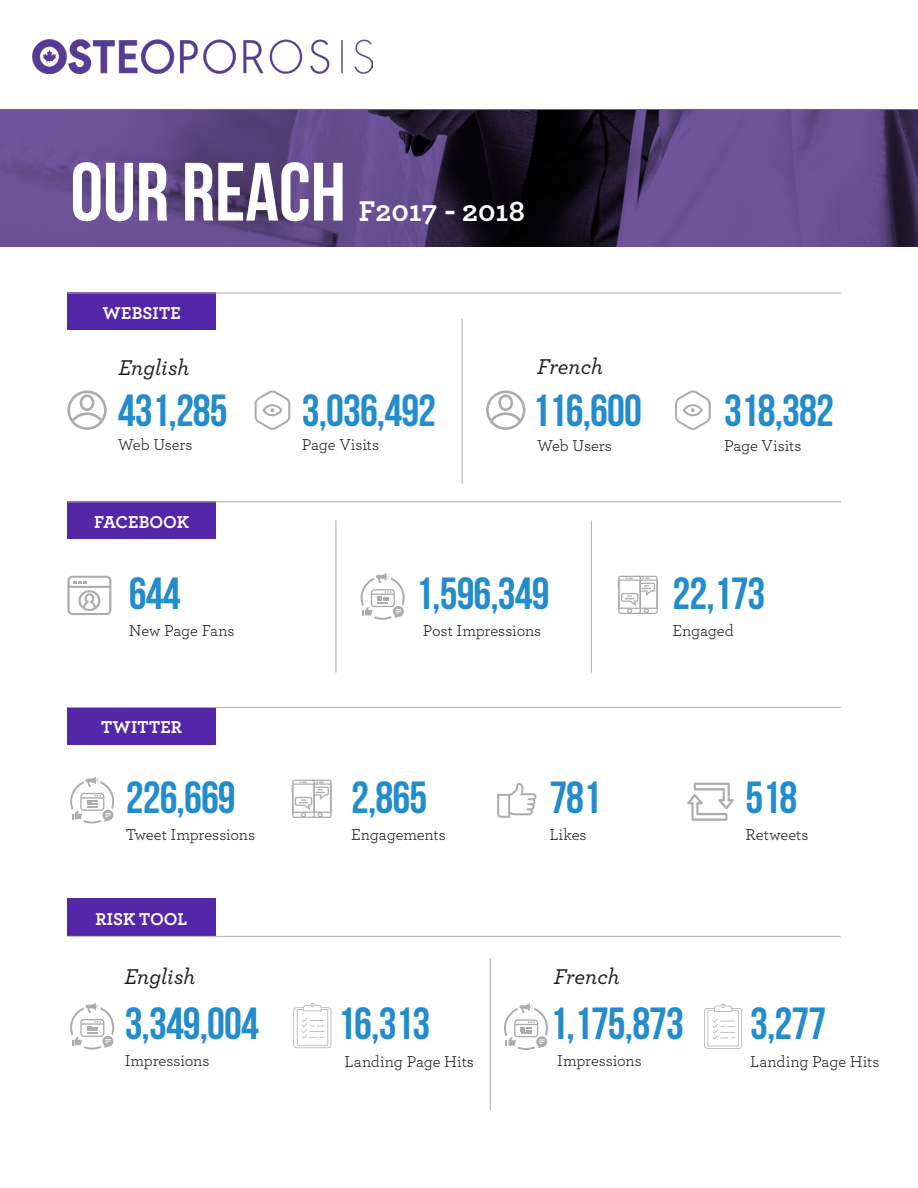
<style>
.page{position:relative;width:918px;height:1188px;background:#fff}
.page>*{position:absolute;margin:0;border:0;box-sizing:border-box;transform-origin:0 0}
.t1{font:700 82.5px "Bebas Neue";color:#fff}
.t2{font:700 45px "Bebas Neue";letter-spacing:-.02em;color:#238ccc}
.t3{font:700 30px "Archer";color:#fff}
.t4{font:italic 500 22.5px "Archer";letter-spacing:-.005em;color:#231f20}
.t5{font:700 18px "Archer";letter-spacing:.005em;color:#fff}
.t6{font:16.5px "Archer";letter-spacing:-.01em;color:#231f20}
</style>
<div class="page">
<svg style="left:0;top:110px;width:918px;height:137px;background:#503d70"></svg>
<svg style="left:291px;top:780px;width:41px;height:38px"></svg>
<svg style="left:618px;top:576px;width:40px;height:38px"></svg>
<div style="left:67px;top:293px;width:149px;height:37px;background:#5426a8"></div>
<div style="left:67px;top:707px;width:149px;height:38px;background:#5426a8"></div>
<hr style="left:67px;top:293px;width:774px;height:1px;background:#afaeae">
<hr style="left:67px;top:707px;width:774px;height:1px;background:#afaeae">
<svg style="left:255px;top:390px;width:35px;height:40px"></svg>
<svg style="left:675px;top:390px;width:36px;height:40px"></svg>
<svg style="left:67px;top:390px;width:40px;height:40px"></svg>
<svg style="left:486px;top:390px;width:39px;height:40px"></svg>
<svg style="left:497px;top:783px;width:39px;height:35px"></svg>
<svg style="left:70px;top:777px;width:44px;height:47px"></svg>
<svg style="left:361px;top:573px;width:44px;height:47px"></svg>
<svg style="left:687px;top:783px;width:47px;height:38px"></svg>
<svg style="left:67px;top:576px;width:44px;height:39px"></svg>
<div style="left:67px;top:502px;width:149px;height:37px;background:#5426a8"></div>
<hr style="left:67px;top:502px;width:774px;height:1px;background:#afaeae">
<hr style="left:336px;top:520px;width:1px;height:153px;background:#afaeae">
<hr style="left:591px;top:520px;width:1px;height:153px;background:#afaeae">
<hr style="left:462px;top:319px;width:1px;height:165px;background:#afaeae">
<div style="left:67px;top:898px;width:149px;height:38px;background:#5426a8"></div>
<hr style="left:67px;top:936px;width:774px;height:1px;background:#afaeae">
<svg style="left:70px;top:1003px;width:44px;height:47px"></svg>
<svg style="left:293px;top:1003px;width:38px;height:45px"></svg>
<svg style="left:704px;top:1004px;width:38px;height:45px"></svg>
<svg style="left:504px;top:1003px;width:44px;height:47px"></svg>
<img style="left:32px;top:40px;width:341px;height:34px">
<hr style="left:490px;top:958px;width:1px;height:153px;background:#afaeae">
<h1 class="t1" style="left:70px;top:162px;width:277px">OUR REACH</h1>
<h3 class="t3" style="left:359px;top:197px;width:168px">F2017 - 2018</h3>
<p class="t5" style="left:103px;top:305px;width:80px">WEBSITE</p>
<h3 class="t4" style="left:118px;top:357px;width:72px">English</h3>
<h2 class="t2" style="left:118px;top:394px;width:111px">431,285</h2>
<p class="t6" style="left:118px;top:437px;width:76px">Web Users</p>
<p class="t5" style="left:94px;top:514px;width:96px">FACEBOOK</p>
<h2 class="t2" style="left:302px;top:394px;width:136px">3,036,492</h2>
<p class="t6" style="left:302px;top:437px;width:79px">Page Visits</p>
<h3 class="t4" style="left:537px;top:356px;width:67px">French</h3>
<h2 class="t2" style="left:532px;top:394px;width:111px">116,600</h2>
<h2 class="t2" style="left:724px;top:394px;width:111px">318,382</h2>
<p class="t6" style="left:537px;top:437px;width:76px">Web Users</p>
<p class="t6" style="left:724px;top:437px;width:79px">Page Visits</p>
<h2 class="t2" style="left:129px;top:578px;width:53px">644</h2>
<p class="t6" style="left:129px;top:623px;width:107px">New Page Fans</p>
<p class="t5" style="left:101px;top:719px;width:82px">TWITTER</p>
<h2 class="t2" style="left:126px;top:781px;width:111px">226,669</h2>
<p class="t6" style="left:126px;top:827px;width:131px">Tweet Impressions</p>
<p class="t5" style="left:96px;top:910px;width:93px">RISK TOOL</p>
<h2 class="t2" style="left:415px;top:578px;width:136px">1,596,349</h2>
<p class="t6" style="left:423px;top:623px;width:120px">Post Impressions</p>
<h2 class="t2" style="left:673px;top:578px;width:94px">22,173</h2>
<p class="t6" style="left:673px;top:623px;width:63px">Engaged</p>
<h2 class="t2" style="left:351px;top:781px;width:78px">2,865</h2>
<p class="t6" style="left:351px;top:827px;width:96px">Engagements</p>
<h2 class="t2" style="left:549px;top:781px;width:53px">781</h2>
<h2 class="t2" style="left:746px;top:781px;width:53px">518</h2>
<p class="t6" style="left:549px;top:827px;width:39px">Likes</p>
<p class="t6" style="left:746px;top:827px;width:65px">Retweets</p>
<h3 class="t4" style="left:124px;top:966px;width:72px">English</h3>
<h3 class="t4" style="left:554px;top:966px;width:67px">French</h3>
<h2 class="t2" style="left:337px;top:1007px;width:94px">16,313</h2>
<p class="t6" style="left:345px;top:1054px;width:131px">Landing Page Hits</p>
<h2 class="t2" style="left:125px;top:1007px;width:136px">3,349,004</h2>
<h2 class="t2" style="left:550px;top:1007px;width:136px">1,175,873</h2>
<h2 class="t2" style="left:750px;top:1007px;width:78px">3,277</h2>
<p class="t6" style="left:125px;top:1053px;width:86px">Impressions</p>
<p class="t6" style="left:557px;top:1053px;width:86px">Impressions</p>
<p class="t6" style="left:750px;top:1054px;width:131px">Landing Page Hits</p>
</div>
